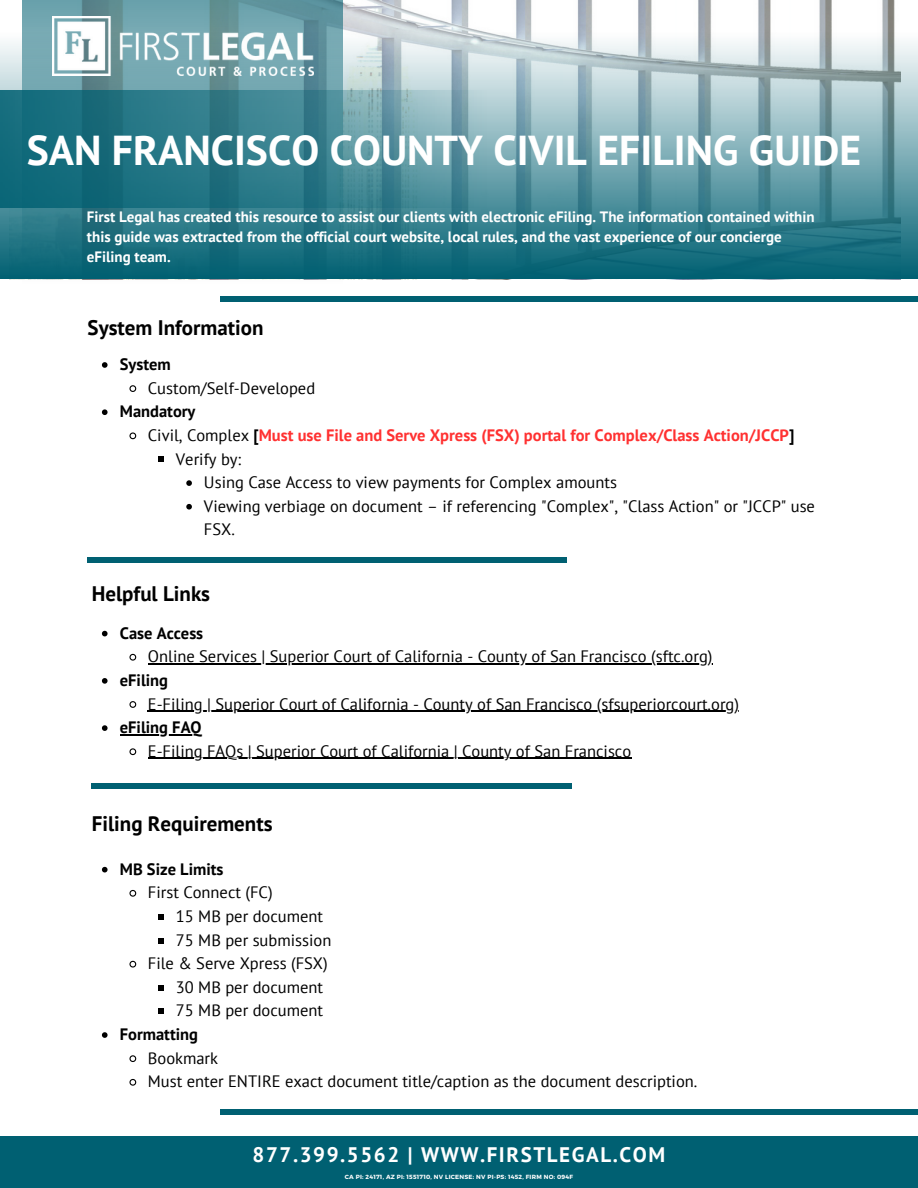
<style>
.page{position:relative;width:918px;height:1188px;background:#fff}
.page>*{position:absolute;margin:0;border:0;box-sizing:border-box;transform-origin:0 0}
.t1{font:700 41.7px "PT Sans";color:#fff}
.t2{font:700 21px "PT Sans";color:#000}
.t3{font:700 21px "PT Sans";letter-spacing:.075em;color:#fff}
.t4{font:16.5px/23.7px "PT Sans";color:#000}
.t5{font:700 16.5px "PT Sans";color:#ff3131}
.t6{font:700 16.5px "PT Sans";color:#000}
.t7{font:700 15px/20.2px "PT Sans";color:#fff}
.t8{font:700 6px "Montserrat";letter-spacing:.04em;color:#fff}
.s1{font-weight:400;color:#000}
.s2{color:#000}
</style>
<div class="page">
<div style="left:220px;top:296px;width:698px;height:6px;background:#006072"></div>
<div style="left:22px;top:0;width:321px;height:346px;background:#fff"></div>
<div style="left:0;top:1136px;width:918px;height:52px;background:#006072"></div>
<div style="left:88px;top:558px;width:479px;height:5px;background:#006072"></div>
<div style="left:92px;top:784px;width:480px;height:5px;background:#006072"></div>
<svg style="left:0;top:0;width:918px;height:279px;background:#72a3ad"></svg>
<svg style="left:0;top:90px;width:558px;height:117px;background:#418693"></svg>
<img style="left:53px;top:17px;width:261px;height:58px">
<svg style="left:102px;top:631px;width:6px;height:5px"></svg>
<svg style="left:129px;top:653px;width:8px;height:8px"></svg>
<hr style="left:148px;top:663px;width:565px;height:2px;background:#000">
<svg style="left:102px;top:678px;width:6px;height:6px"></svg>
<svg style="left:129px;top:701px;width:8px;height:7px"></svg>
<hr style="left:148px;top:711px;width:591px;height:1px;background:#000">
<svg style="left:102px;top:725px;width:6px;height:6px"></svg>
<hr style="left:120px;top:734px;width:82px;height:1px;background:#000">
<svg style="left:129px;top:748px;width:8px;height:8px"></svg>
<hr style="left:148px;top:758px;width:483px;height:1px;background:#000">
<svg style="left:102px;top:362px;width:6px;height:6px"></svg>
<svg style="left:129px;top:385px;width:8px;height:7px"></svg>
<svg style="left:102px;top:409px;width:6px;height:6px"></svg>
<svg style="left:129px;top:432px;width:8px;height:8px"></svg>
<svg style="left:158px;top:457px;width:6px;height:5px"></svg>
<svg style="left:186px;top:480px;width:6px;height:6px"></svg>
<svg style="left:186px;top:504px;width:6px;height:6px"></svg>
<svg style="left:102px;top:867px;width:6px;height:5px"></svg>
<svg style="left:129px;top:889px;width:8px;height:8px"></svg>
<svg style="left:158px;top:914px;width:6px;height:6px"></svg>
<svg style="left:158px;top:938px;width:6px;height:5px"></svg>
<svg style="left:129px;top:960px;width:8px;height:8px"></svg>
<svg style="left:158px;top:985px;width:6px;height:6px"></svg>
<svg style="left:158px;top:1009px;width:6px;height:5px"></svg>
<svg style="left:102px;top:1032px;width:6px;height:6px"></svg>
<svg style="left:129px;top:1055px;width:8px;height:7px"></svg>
<svg style="left:129px;top:1078px;width:8px;height:8px"></svg>
<div style="left:220px;top:1110px;width:698px;height:5px;background:#006072"></div>
<p class="t1" style="left:27px;top:123px;width:836px">SAN FRANCISCO COUNTY CIVIL EFILING GUIDE</p>
<p class="t7" style="left:87px;top:206px;width:729px">First Legal has created this resource to assist our clients with electronic eFiling. The information contained within this guide was extracted from the official court website, local rules, and the vast experience of our concierge eFiling team.</p>
<p class="t2" style="left:88px;top:314px;width:177px">System Information</p>
<p class="t6" style="left:120px;top:353px;width:52px">System</p>
<p class="t4" style="left:148px;top:376px;width:169px">Custom/Self-Developed</p>
<p class="t6" style="left:120px;top:400px;width:77px">Mandatory</p>
<p class="t5" style="left:148px;top:424px;width:648px"><span class="s1">Civil, Complex</span> <span class="s2">[</span>Must use File and Serve Xpress (FSX) portal for Complex/Class Action/JCCP<span class="s2">]</span></p>
<p class="t4" style="left:176px;top:447px;width:67px">Verify by:</p>
<p class="t4" style="left:204px;top:470px;width:415px">Using Case Access to view payments for Complex amounts</p>
<p class="t4" style="left:204px;top:494px;width:613px">Viewing verbiage on document – if referencing "Complex", "Class Action" or "JCCP" use<br>FSX.</p>
<p class="t2" style="left:92px;top:579px;width:120px">Helpful Links</p>
<p class="t6" style="left:120px;top:622px;width:85px">Case Access</p>
<p class="t4" style="left:148px;top:644px;width:566px">Online Services | Superior Court of California - County of San Francisco (sftc.org)</p>
<p class="t6" style="left:120px;top:669px;width:50px">eFiling</p>
<p class="t4" style="left:148px;top:692px;width:593px">E-Filing | Superior Court of California - County of San Francisco (sfsuperiorcourt.org)</p>
<p class="t6" style="left:120px;top:716px;width:83px">eFiling FAQ</p>
<p class="t4" style="left:148px;top:739px;width:485px">E-Filing FAQs | Superior Court of California | County of San Francisco</p>
<p class="t2" style="left:92px;top:810px;width:182px">Filing Requirements</p>
<p class="t6" style="left:120px;top:858px;width:105px">MB Size Limits</p>
<p class="t4" style="left:148px;top:880px;width:126px">First Connect (FC)</p>
<p class="t4" style="left:176px;top:904px;width:149px">15 MB per document</p>
<p class="t4" style="left:176px;top:928px;width:157px">75 MB per submission</p>
<p class="t4" style="left:148px;top:951px;width:181px">File &amp; Serve Xpress (FSX)</p>
<p class="t4" style="left:176px;top:975px;width:149px">30 MB per document</p>
<p class="t4" style="left:176px;top:999px;width:149px">75 MB per document</p>
<p class="t6" style="left:120px;top:1023px;width:80px">Formatting</p>
<p class="t4" style="left:148px;top:1046px;width:72px">Bookmark</p>
<p class="t4" style="left:148px;top:1069px;width:551px">Must enter ENTIRE exact document title/caption as the document description.</p>
<p class="t3" style="left:253px;top:1141px;width:414px">877.399.5562 | WWW.FIRSTLEGAL.COM</p>
<p class="t8" style="left:345px;top:1173px;width:230px">CA PI: 24171, AZ PI: 1551710, NV LICENSE: NV PI-PS: 1452, FIRM NO: 094F</p>
</div>
